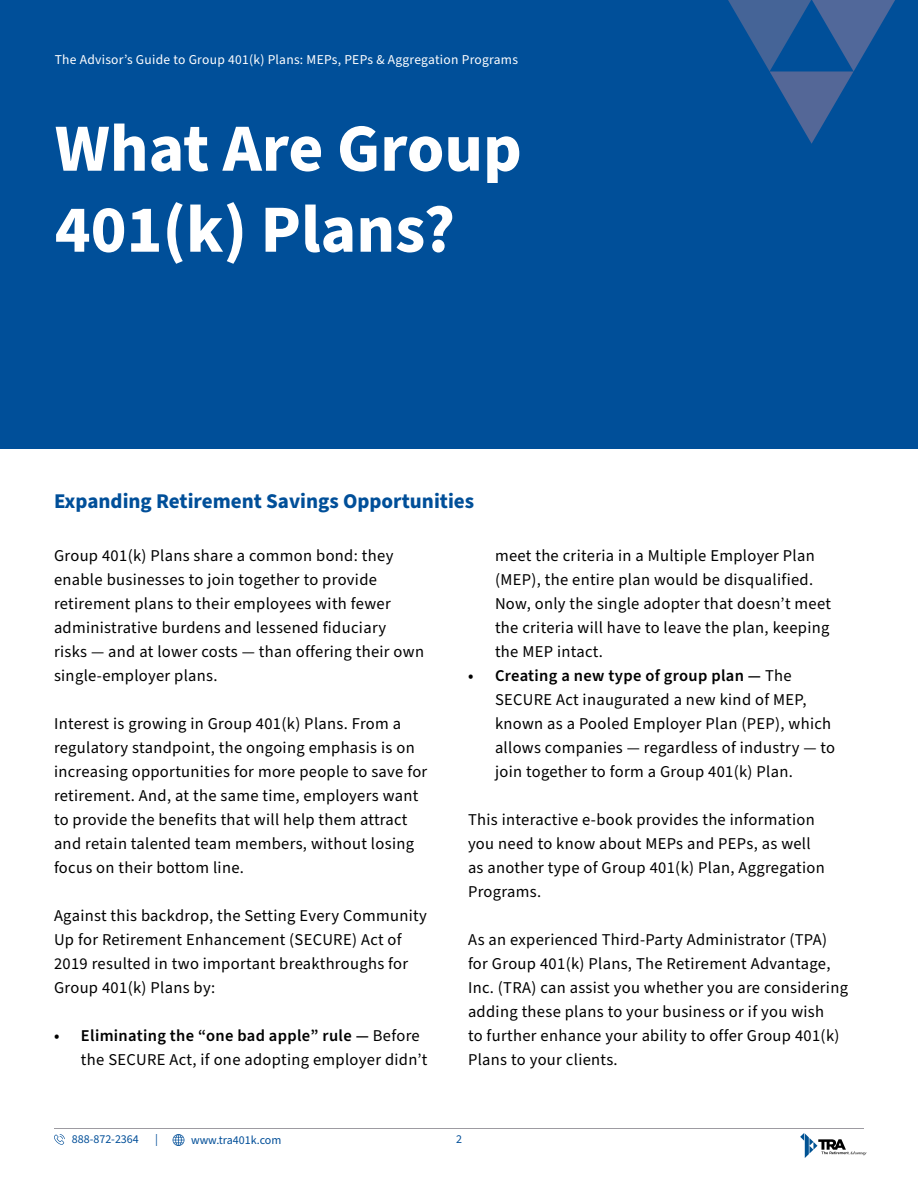
<style>
.page{position:relative;width:918px;height:1188px;background:#fff}
.page>*{position:absolute;margin:0;border:0;box-sizing:border-box;transform-origin:0 0}
.t1{font:700 67.5px/81px "Source Sans Pro";color:#fff}
.t2{font:700 21px "Source Sans Pro";color:#004f99}
.t3{font:16.5px/24px "Source Sans Pro";letter-spacing:.02em;color:#000}
.t4{font:13.5px "Source Sans Pro";letter-spacing:.02em;color:#fff}
.t5{font:12px "Source Sans Pro";color:#004e98}
.s1{font-weight:600}
</style>
<div class="page">
<svg style="left:54px;top:1134px;width:11px;height:11px"></svg>
<svg style="left:173px;top:1134px;width:11px;height:12px"></svg>
<hr style="left:54px;top:1129px;width:810px;height:1px;background:#9d9ba1">
<svg style="left:800px;top:1133px;width:66px;height:25px"></svg>
<div style="left:0;top:0;width:918px;height:449px;background:#004f99"></div>
<svg style="left:728px;top:0;width:167px;height:144px"></svg>
<p class="t4" style="left:55px;top:51px;width:465px">The Advisor’s Guide to Group 401(k) Plans: MEPs, PEPs &amp; Aggregation Programs</p>
<h1 class="t1" style="left:55px;top:110px;width:469px">What Are Group<br>401(k) Plans?</h1>
<p class="t2" style="left:54px;top:487px;width:422px">Expanding Retirement Savings Opportunities</p>
<p class="t3" style="left:54px;top:544px;width:372px">Group 401(k) Plans share a common bond: they enable businesses to join together to provide retirement plans to their employees with fewer administrative burdens and lessened fiduciary<br>risks — and at lower costs — than offering their own single-employer plans.</p>
<p class="t3" style="left:54px;top:712px;width:375px">Interest is growing in Group 401(k) Plans. From a regulatory standpoint, the ongoing emphasis is on increasing opportunities for more people to save for retirement. And, at the same time, employers want to provide the benefits that will help them attract and retain talented team members, without losing focus on their bottom line.</p>
<p class="t3" style="left:54px;top:904px;width:374px">Against this backdrop, the Setting Every Community Up for Retirement Enhancement (SECURE) Act of 2019 resulted in two important breakthroughs for Group 401(k) Plans by:</p>
<p class="t3" style="left:81px;top:1024px;width:348px;text-indent:-27px"><span class="s1">• Eliminating the “one bad apple” rule —</span> Before the SECURE Act, if one adopting employer didn’t</p>
<p class="t3" style="left:495px;top:544px;width:338px">meet the criteria in a Multiple Employer Plan (MEP), the entire plan would be disqualified.<br>Now, only the single adopter that doesn’t meet the criteria will have to leave the plan, keeping the MEP intact.</p>
<p class="t3" style="left:495px;top:664px;width:342px;text-indent:-27px"><span class="s1">• Creating a new type of group plan —</span> The SECURE Act inaugurated a new kind of MEP, known as a Pooled Employer Plan (PEP), which allows companies — regardless of industry — to join together to form a Group 401(k) Plan.</p>
<p class="t3" style="left:468px;top:808px;width:358px">This interactive e-book provides the information you need to know about MEPs and PEPs, as well as another type of Group 401(k) Plan, Aggregation Programs.</p>
<p class="t3" style="left:468px;top:928px;width:382px">As an experienced Third-Party Administrator (TPA) for Group 401(k) Plans, The Retirement Advantage, Inc. (TRA) can assist you whether you are considering adding these plans to your business or if you wish<br>to further enhance your ability to offer Group 401(k)<br>Plans to your clients.</p>
<p class="t5" style="left:72px;top:1131px;width:69px">888-872-2364</p>
<p class="t5" style="left:155px;top:1131px;width:4px">|</p>
<p class="t5" style="left:191px;top:1132px;width:92px">www.tra401k.com</p>
<p class="t5" style="left:456px;top:1131px;width:7px">2</p>
</div>
